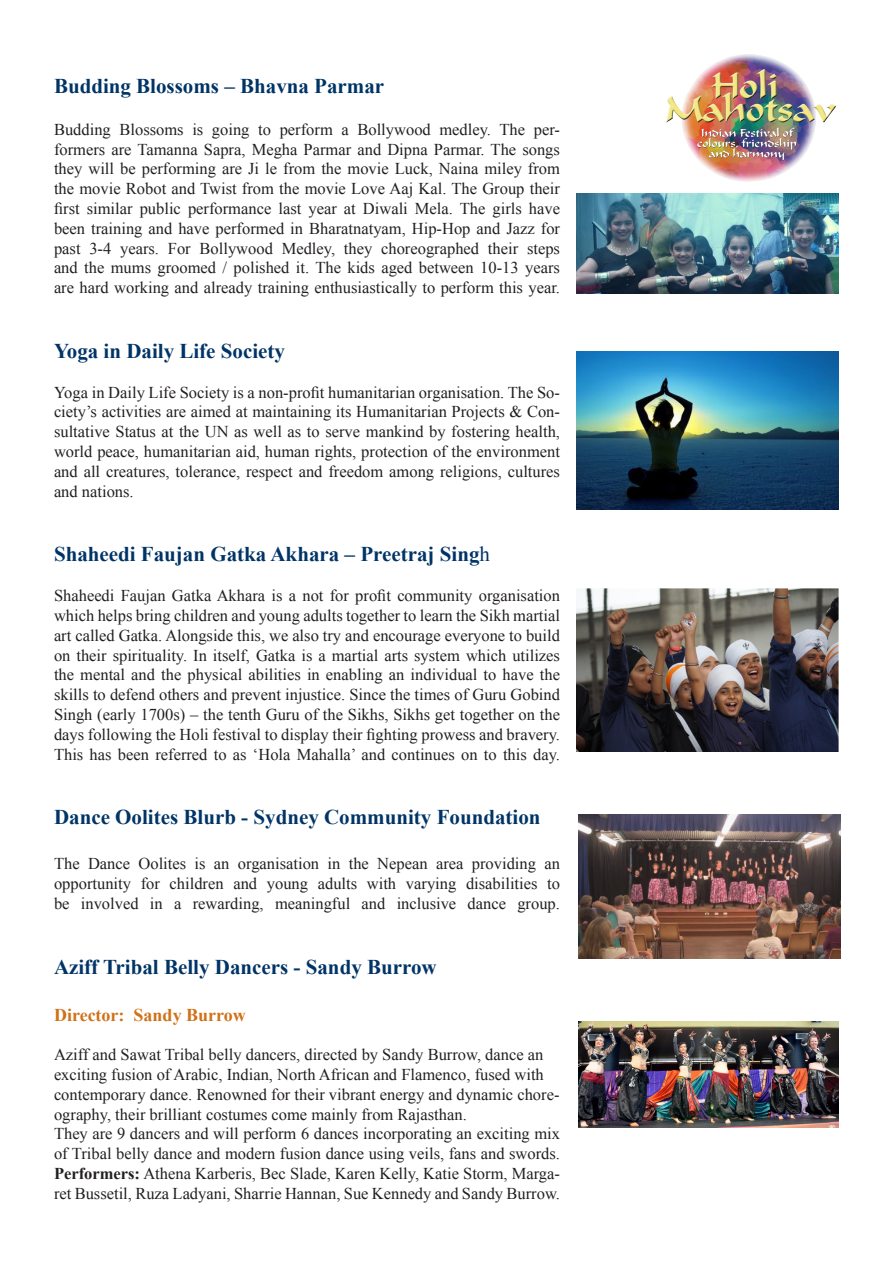
<style>
.page{position:relative;width:893px;height:1263px;background:#fff}
.page>*{position:absolute;margin:0;border:0;box-sizing:border-box;transform-origin:0 0}
.t1{font:700 21px "Times New Roman";color:#003466}
.t2{font:700 18px "Times New Roman";color:#d07118}
.t3{font:16.5px/19.8px "Times New Roman";color:#231f20;text-align:justify}
.s1{font-weight:400}
.s2{font-weight:700}
</style>
<div class="page">
<img style="left:666px;top:54px;width:170px;height:128px">
<img style="left:579px;top:815px;width:262px;height:143px">
<img style="left:579px;top:1022px;width:260px;height:105px">
<img style="left:577px;top:589px;width:262px;height:162px">
<img style="left:577px;top:194px;width:262px;height:100px">
<img style="left:577px;top:351px;width:262px;height:159px">
<p class="t1" style="left:54px;top:72px;width:332px">Budding Blossoms – Bhavna Parmar</p>
<p class="t3" style="left:54px;top:119px;width:508px">Budding Blossoms is going to perform a Bollywood medley. The per&shy;formers are Tamanna Sapra, Megha Parmar and Dipna Parmar. The songs they will be performing are Ji le from the movie Luck, Naina miley from the movie Robot and Twist from the movie Love Aaj Kal. The Group their first similar public performance last year at Diwali Mela. The girls have been training and have performed in Bharatnatyam, Hip-Hop and Jazz for past 3-4 years. For Bollywood Medley, they choreographed their steps and the mums groomed / polished it. The kids aged between 10-13 years are hard working and already training enthusiastically to perform this year.</p>
<p class="t1" style="left:54px;top:336px;width:232px">Yoga in Daily Life Society</p>
<p class="t3" style="left:54px;top:382px;width:508px">Yoga in Daily Life Society is a non-profit humanitarian organisation. The So&shy;ciety’s activities are aimed at maintaining its Humanitarian Projects &amp; Con&shy;sultative Status at the UN as well as to serve mankind by fostering health, world peace, humanitarian aid, human rights, protection of the environment and all creatures, tolerance, respect and freedom among religions, cultures and nations.</p>
<p class="t1" style="left:54px;top:540px;width:437px">Shaheedi Faujan Gatka Akhara – Preetraj Sing<span class="s1">h</span></p>
<p class="t3" style="left:54px;top:585px;width:508px">Shaheedi Faujan Gatka Akhara is a not for profit community organisation which helps bring children and young adults together to learn the Sikh martial art called Gatka. Alongside this, we also try and encourage everyone to build on their spirituality. In itself, Gatka is a martial arts system which utilizes the mental and the physical abilities in enabling an individual to have the skills to defend others and prevent injustice. Since the times of Guru Gobind Singh (early 1700s) – the tenth Guru of the Sikhs, Sikhs get together on the days following the Holi festival to display their fighting prowess and bravery.<br>This has been referred to as ‘Hola Mahalla’ and continues on to this day.</p>
<p class="t1" style="left:54px;top:803px;width:488px">Dance Oolites Blurb - Sydney Community Foundation</p>
<p class="t3" style="left:54px;top:854px;width:507px">The Dance Oolites is an organisation in the Nepean area providing an opportunity for children and young adults with varying disabilities to be involved in a rewarding, meaningful and inclusive dance group.</p>
<p class="t1" style="left:54px;top:952px;width:384px">Aziff Tribal Belly Dancers - Sandy Burrow</p>
<p class="t2" style="left:54px;top:1002px;width:193px">Director: Sandy Burrow</p>
<p class="t3" style="left:54px;top:1044px;width:507px;text-align:left">Aziff and Sawat Tribal belly dancers, directed by Sandy Burrow, dance an exciting fusion of Arabic, Indian, North African and Flamenco, fused with contemporary dance. Renowned for their vibrant energy and dynamic chore&shy;ography, their brilliant costumes come mainly from Rajasthan.</p>
<p class="t3" style="left:54px;top:1124px;width:508px">They are 9 dancers and will perform 6 dances incorporating an exciting mix of Tribal belly dance and modern fusion dance using veils, fans and swords.</p>
<p class="t3" style="left:54px;top:1163px;width:507px"><span class="s2">Performers:</span> Athena Karberis, Bec Slade, Karen Kelly, Katie Storm, Marga&shy;ret Bussetil, Ruza Ladyani, Sharrie Hannan, Sue Kennedy and Sandy Burrow.</p>
</div>
